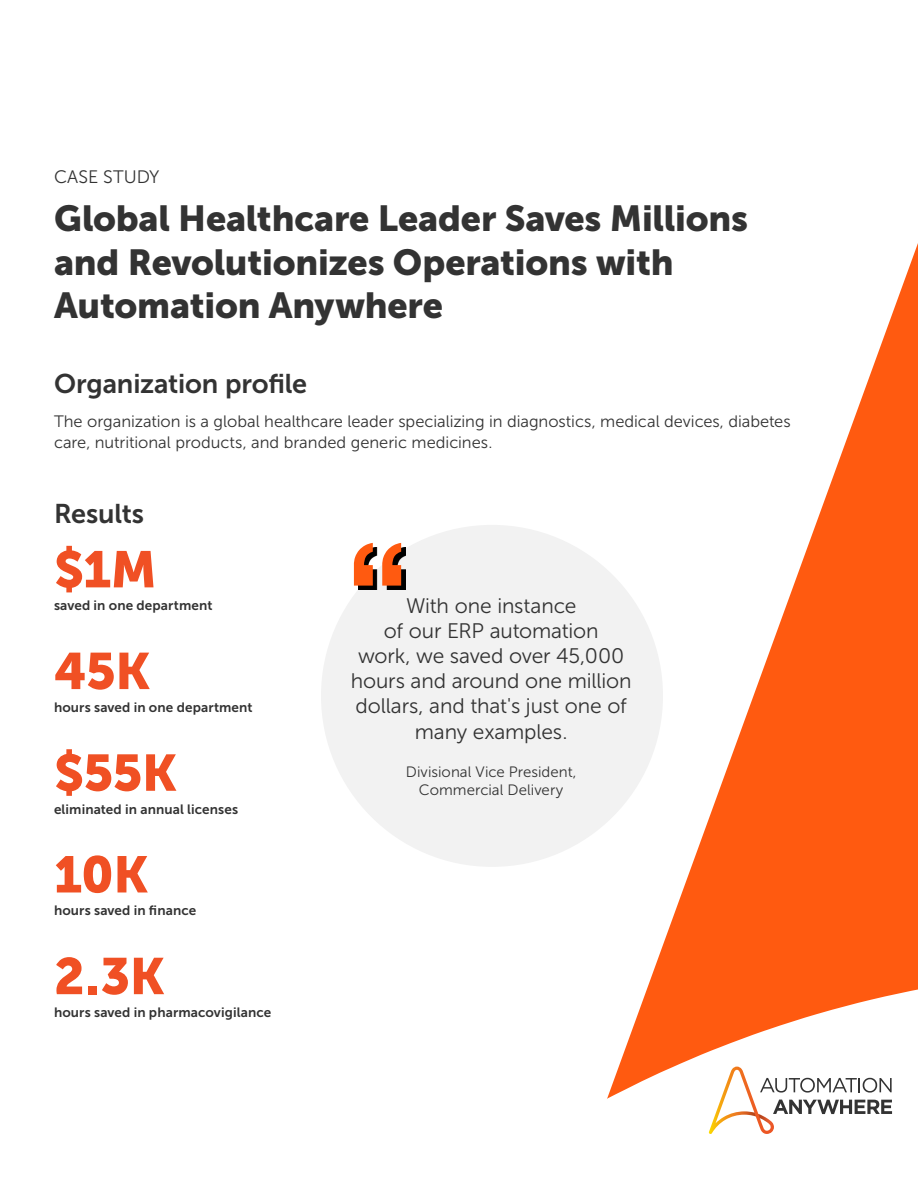
<style>
.page{position:relative;width:918px;height:1188px;background:#fff}
.page>*{position:absolute;margin:0;border:0;box-sizing:border-box;transform-origin:0 0}
.Benefits_Number{font:51px "Museo Sans 900";letter-spacing:-.015em;color:#f05024}
.t1{font:36px/43.2px "Museo Sans 900";letter-spacing:-.005em;color:#333}
.t2{font:27px "Museo Sans 700";letter-spacing:-.005em;color:#333}
.t3{font:21px/25.2px "Museo Sans 300";letter-spacing:-.005em;color:#333;text-align:center}
.Case_Study_Eyebrow{font:18px "Museo Sans 300";letter-spacing:.005em;color:#333}
.Body{font:16.5px/21px "Museo Sans 300";color:#333}
.Quote_Title___Company{font:15px/18px "Museo Sans 300";letter-spacing:.005em;color:#333;text-align:center}
.Benefits_Description{font:13.5px "Museo Sans 700";letter-spacing:.01em;color:#333}
</style>
<div class="page">
<svg style="left:654px;top:243px;width:264px;height:725px"></svg>
<div style="left:321px;top:525px;width:342px;height:342px;background:#f2f2f2;border-radius:50%"></div>
<svg style="left:358px;top:547px;width:47px;height:43px"></svg>
<svg style="left:354px;top:543px;width:47px;height:43px"></svg>
<svg style="left:607px;top:968px;width:311px;height:165px"></svg>
<svg style="left:709px;top:1067px;width:183px;height:67px"></svg>
<p class="Case_Study_Eyebrow" style="left:54px;top:167px;width:107px">CASE STUDY</p>
<p class="t1" style="left:54px;top:197px;width:696px">Global Healthcare Leader Saves Millions and Revolutionizes Operations with<br>Automation Anywhere</p>
<h1 class="t2" style="left:54px;top:368px;width:255px">Organization profile</h1>
<p class="Body" style="left:54px;top:411px;width:738px">The organization is a global healthcare leader specializing in diagnostics, medical devices, diabetes care, nutritional products, and branded generic medicines.</p>
<h1 class="t2" style="left:54px;top:499px;width:92px">Results</h1>
<p class="Benefits_Number" style="left:54px;top:541px;width:104px">$1M</p>
<p class="Benefits_Description" style="left:54px;top:598px;width:160px">saved in one department</p>
<p class="Benefits_Number" style="left:54px;top:642px;width:98px">45K</p>
<p class="Benefits_Description" style="left:54px;top:700px;width:200px">hours saved in one department</p>
<p class="Benefits_Number" style="left:54px;top:744px;width:125px">$55K</p>
<p class="Benefits_Description" style="left:54px;top:802px;width:186px">eliminated in annual licenses</p>
<p class="Benefits_Number" style="left:54px;top:846px;width:96px">10K</p>
<p class="Benefits_Description" style="left:54px;top:903px;width:144px">hours saved in finance</p>
<p class="Benefits_Number" style="left:54px;top:947px;width:112px">2.3K</p>
<p class="Benefits_Description" style="left:54px;top:1005px;width:219px">hours saved in pharmacovigilance</p>
<p class="t3" style="left:351px;top:593px;width:282px">With one instance<br>of our ERP automation<br>work, we saved over 45,000 hours and around one million dollars, and that's just one of many examples.</p>
<p class="Quote_Title___Company" style="left:406px;top:763px;width:172px">Divisional Vice President,<br>Commercial Delivery</p>
</div>
